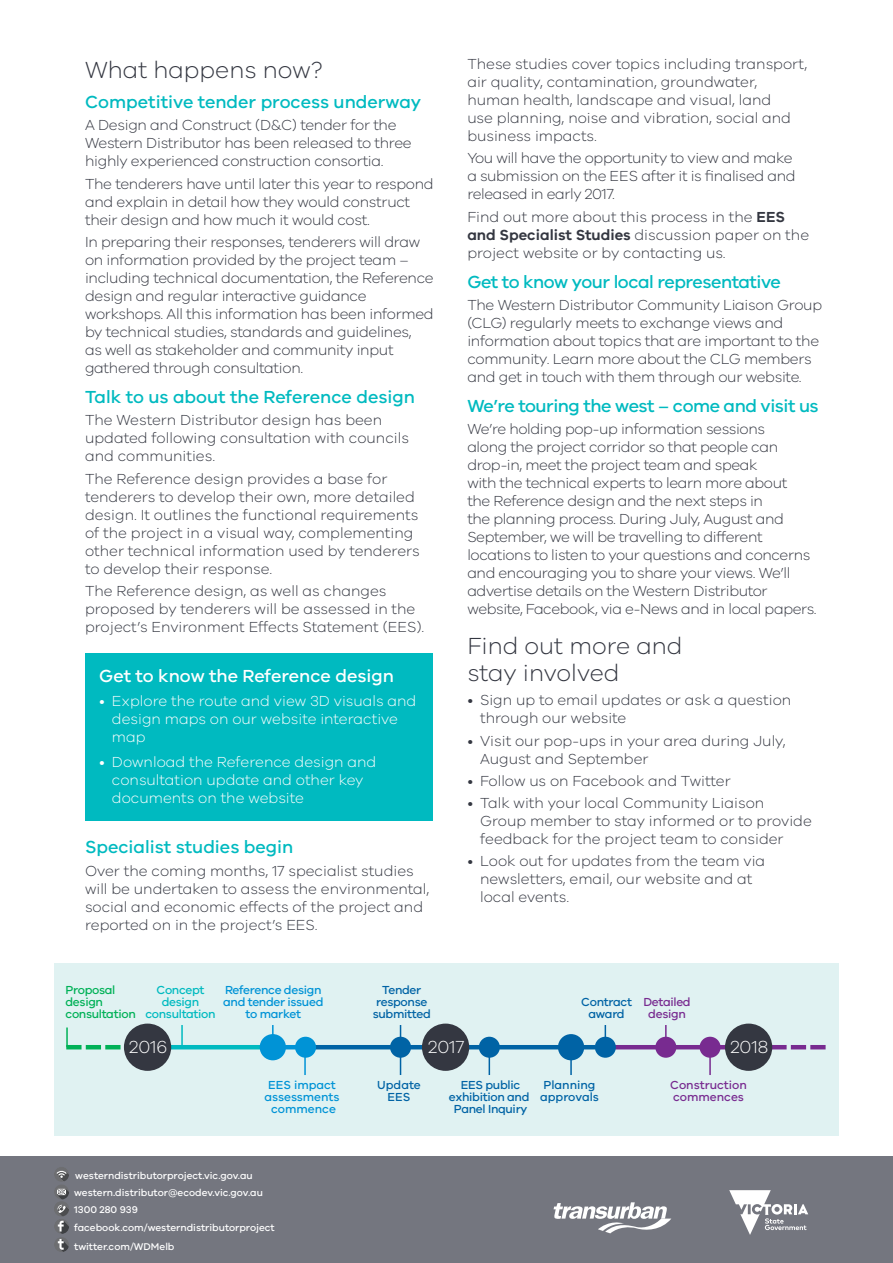
<style>
.page{position:relative;width:893px;height:1263px;background:#fff}
.page>*{position:absolute;margin:0;border:0;box-sizing:border-box;transform-origin:0 0}
.t1{font:300 24px/27px "VIC";color:#343741}
.t2{font:500 18px "VIC";letter-spacing:-.005em;color:#00bac0}
.t3{font:500 18px "VIC";letter-spacing:-.025em;color:#00bac0}
.t4{font:500 18px "VIC";color:#fff}
.t5{font:300 18px "VIC";color:#fff}
.t6{font:300 15px/18px "VIC";letter-spacing:-.02em;color:#343741}
.t7{font:300 15px/18px "VIC";color:#343741}
.t8{font:300 15px/18px "VIC";color:#fff}
.t9{font:500 12px/12px "VIC";letter-spacing:-.025em;color:#0063a5;text-align:center}
.t10{font:500 12px/12px "VIC";letter-spacing:-.025em;color:#0093d6;text-align:center}
.t11{font:500 12px/12px "VIC";color:#0093d6;text-align:center}
.t12{font:500 12px/12px "VIC";letter-spacing:-.025em;color:#00b157}
.t13{font:500 12px/12px "VIC";color:#0063a5}
.t14{font:500 12px/12px "VIC";letter-spacing:-.025em;color:#00bac0;text-align:center}
.t15{font:500 12px/12px "VIC";color:#782b90}
.t16{font:500 12px/12px "VIC";letter-spacing:-.025em;color:#782b90;text-align:center}
.t17{font:500 10.05px/17.5px "VIC";color:#fff}
.s1{font-weight:600}
</style>
<div class="page">
<div style="left:54px;top:963px;width:785px;height:172px;background:#e0f2f2"></div>
<div style="left:85px;top:653px;width:347px;height:168px;background:#00bac0"></div>
<div style="left:0;top:1157px;width:893px;height:106px;background:#74767f"></div>
<svg style="left:554px;top:1202px;width:117px;height:31px"></svg>
<svg style="left:729px;top:1190px;width:79px;height:45px"></svg>
<div style="left:54px;top:1167px;width:15px;height:15px;background:#6d6e71;border-radius:50%"></div>
<div style="left:54px;top:1201px;width:15px;height:15px;background:#6d6e71;border-radius:50%"></div>
<div style="left:54px;top:1219px;width:15px;height:15px;background:#6d6e71;border-radius:50%"></div>
<div style="left:54px;top:1237px;width:15px;height:15px;background:#6d6e71;border-radius:50%"></div>
<svg style="left:57px;top:1205px;width:12px;height:47px"></svg>
<div style="left:54px;top:1184px;width:15px;height:15px;background:#6d6e71;border-radius:50%"></div>
<svg style="left:57px;top:1170px;width:12px;height:29px"></svg>
<hr style="left:596px;top:1045px;width:191px;height:4px;background:#782b90">
<hr style="left:149px;top:1045px;width:118px;height:4px;background:#00bac0">
<hr style="left:273px;top:1045px;width:37px;height:4px;background:#0093d6">
<hr style="left:310px;top:1045px;width:285px;height:4px;background:#0063a5">
<div style="left:124px;top:1023px;width:47px;height:48px;background:#343741;border-radius:50%"></div>
<div style="left:260px;top:1034px;width:26px;height:26px;background:#0093d6;border-radius:50%"></div>
<div style="left:558px;top:1034px;width:26px;height:26px;background:#0063a5;border-radius:50%"></div>
<div style="left:295px;top:1037px;width:21px;height:21px;background:#0093d6;border-radius:50%"></div>
<div style="left:390px;top:1037px;width:21px;height:21px;background:#0063a5;border-radius:50%"></div>
<hr style="left:66px;top:1027px;width:2px;height:20px;background:#00b157">
<hr style="left:181px;top:1025px;width:2px;height:22px;background:#00bac0">
<hr style="left:272px;top:1025px;width:2px;height:22px;background:#0093d6">
<div style="left:479px;top:1037px;width:21px;height:21px;background:#0063a5;border-radius:50%"></div>
<div style="left:595px;top:1037px;width:21px;height:21px;background:#0063a5;border-radius:50%"></div>
<svg style="left:605px;top:1025px;width:1px;height:12px"></svg>
<div style="left:655px;top:1037px;width:21px;height:21px;background:#782b90;border-radius:50%"></div>
<div style="left:700px;top:1037px;width:21px;height:21px;background:#782b90;border-radius:50%"></div>
<hr style="left:665px;top:1025px;width:2px;height:22px;background:#782b90">
<hr style="left:304px;top:1047px;width:2px;height:28px;background:#0093d6">
<hr style="left:570px;top:1047px;width:2px;height:28px;background:#0063a5">
<svg style="left:489px;top:1058px;width:1px;height:17px"></svg>
<hr style="left:709px;top:1047px;width:2px;height:28px;background:#782b90">
<svg style="left:400px;top:1025px;width:1px;height:50px"></svg>
<div style="left:422px;top:1023px;width:47px;height:48px;background:#343741;border-radius:50%"></div>
<hr style="left:66px;top:1045px;width:16px;height:4px;background:#00b157">
<hr style="left:86px;top:1045px;width:15px;height:4px;background:#00b157">
<hr style="left:105px;top:1045px;width:16px;height:4px;background:#00b157">
<hr style="left:791px;top:1045px;width:15px;height:4px;background:#782b90">
<hr style="left:810px;top:1045px;width:16px;height:4px;background:#782b90">
<div style="left:725px;top:1023px;width:47px;height:48px;background:#343741;border-radius:50%"></div>
<h1 class="t1" style="left:85px;top:56px;width:239px">What happens now?</h1>
<p class="t2" style="left:85px;top:91px;width:338px">Competitive tender process underway</p>
<p class="t6" style="left:85px;top:116px;width:328px">A Design and Construct (D&amp;C) tender for the<br>Western Distributor has been released to three highly experienced construction consortia.</p>
<p class="t6" style="left:85px;top:174px;width:350px">The tenderers have until later this year to respond and explain in detail how they would construct their design and how much it would cost.</p>
<p class="t6" style="left:85px;top:232px;width:350px">In preparing their responses, tenderers will draw on information provided by the project team – including technical documentation, the Reference design and regular interactive guidance workshops. All this information has been informed by technical studies, standards and guidelines,<br>as well as stakeholder and community input gathered through consultation.</p>
<p class="t2" style="left:85px;top:386px;width:331px">Talk to us about the Reference design</p>
<p class="t7" style="left:85px;top:411px;width:325px">The Western Distributor design has been updated following consultation with councils and communities.</p>
<p class="t7" style="left:85px;top:469px;width:336px">The Reference design provides a base for tenderers to develop their own, more detailed design. It outlines the functional requirements of the project in a visual way, complementing other technical information used by tenderers to develop their response.</p>
<p class="t7" style="left:85px;top:581px;width:341px">The Reference design, as well as changes proposed by tenderers will be assessed in the project’s Environment Effects Statement (EES).</p>
<p class="t4" style="left:99px;top:665px;width:296px">Get to know the Reference design</p>
<p class="t8" style="left:112px;top:692px;width:306px;text-indent:-13px">• Explore the route and view 3D visuals and design maps on our website interactive map</p>
<p class="t8" style="left:112px;top:752px;width:266px;text-indent:-13px">• Download the Reference design and consultation update and other key documents on the website</p>
<p class="t2" style="left:85px;top:836px;width:210px">Specialist studies begin</p>
<p class="t7" style="left:85px;top:861px;width:346px">Over the coming months, 17 specialist studies will be undertaken to assess the environmental, social and economic effects of the project and reported on in the project’s EES.</p>
<p class="t12" style="left:66px;top:983px;width:72px">Proposal design consultation</p>
<p class="t14" style="left:145px;top:983px;width:72px">Concept design consultation</p>
<p class="t10" style="left:223px;top:983px;width:102px">Reference design and tender issued to market</p>
<p class="t9" style="left:373px;top:983px;width:59px">Tender response submitted</p>
<p class="t7" style="left:467px;top:54px;width:341px">These studies cover topics including transport, air quality, contamination, groundwater, human health, landscape and visual, land<br>use planning, noise and vibration, social and business impacts.</p>
<p class="t6" style="left:467px;top:149px;width:330px">You will have the opportunity to view and make a submission on the EES after it is finalised and released in early 2017.</p>
<p class="t7" style="left:467px;top:207px;width:343px">Find out more about this process in the <span class="s1">EES and Specialist Studies</span> discussion paper on the project website or by contacting us.</p>
<p class="t3" style="left:467px;top:271px;width:315px">Get to know your local representative</p>
<p class="t6" style="left:467px;top:295px;width:356px">The Western Distributor Community Liaison Group (CLG) regularly meets to exchange views and information about topics that are important to the community. Learn more about the CLG members and get in touch with them through our website.</p>
<p class="t3" style="left:467px;top:395px;width:353px">We’re touring the west – come and visit us</p>
<p class="t6" style="left:467px;top:420px;width:351px">We’re holding pop-up information sessions<br>along the project corridor so that people can drop-in, meet the project team and speak<br>with the technical experts to learn more about<br>the Reference design and the next steps in<br>the planning process. During July, August and September, we will be travelling to different locations to listen to your questions and concerns and encouraging you to share your views. We’ll advertise details on the Western Distributor website, Facebook, via e-News and in local papers.</p>
<h1 class="t1" style="left:467px;top:632px;width:217px">Find out more and stay involved</h1>
<p class="t7" style="left:480px;top:691px;width:313px;text-indent:-13px">• Sign up to email updates or ask a question through our website</p>
<p class="t7" style="left:480px;top:731px;width:307px;text-indent:-13px">• Visit our pop-ups in your area during July,<br>August and September</p>
<p class="t7" style="left:467px;top:771px;width:265px">• Follow us on Facebook and Twitter</p>
<p class="t7" style="left:480px;top:794px;width:333px;text-indent:-13px">• Talk with your local Community Liaison<br>Group member to stay informed or to provide feedback for the project team to consider</p>
<p class="t7" style="left:480px;top:852px;width:287px;text-indent:-13px">• Look out for updates from the team via newsletters, email, our website and at local events.</p>
<p class="t9" style="left:581px;top:995px;width:52px">Contract award</p>
<p class="t16" style="left:643px;top:995px;width:49px">Detailed design</p>
<p class="t5" style="left:129px;top:1036px;width:40px">2016</p>
<p class="t5" style="left:428px;top:1036px;width:38px">2017</p>
<p class="t5" style="left:730px;top:1036px;width:39px">2018</p>
<p class="t11" style="left:264px;top:1078px;width:77px">EES impact assessments commence</p>
<p class="t13" style="left:540px;top:1078px;width:60px">Planning approvals</p>
<p class="t15" style="left:670px;top:1078px;width:78px">Construction commences</p>
<p class="t13" style="left:377px;top:1078px;width:45px;text-align:center">Update<br>EES</p>
<p class="t9" style="left:449px;top:1079px;width:82px">EES public exhibition and<br>Panel Inquiry</p>
<p class="t17" style="left:75px;top:1166px;width:179px">westerndistributorproject.vic.gov.au</p>
<p class="t17" style="left:74px;top:1201px;width:202px">1300 280 939 facebook.com/westerndistributorproject</p>
<p class="t17" style="left:74px;top:1237px;width:102px">twitter.com/WDMelb</p>
<p class="t17" style="left:74px;top:1184px;width:190px">western.distributor@ecodev.vic.gov.au</p>
</div>
